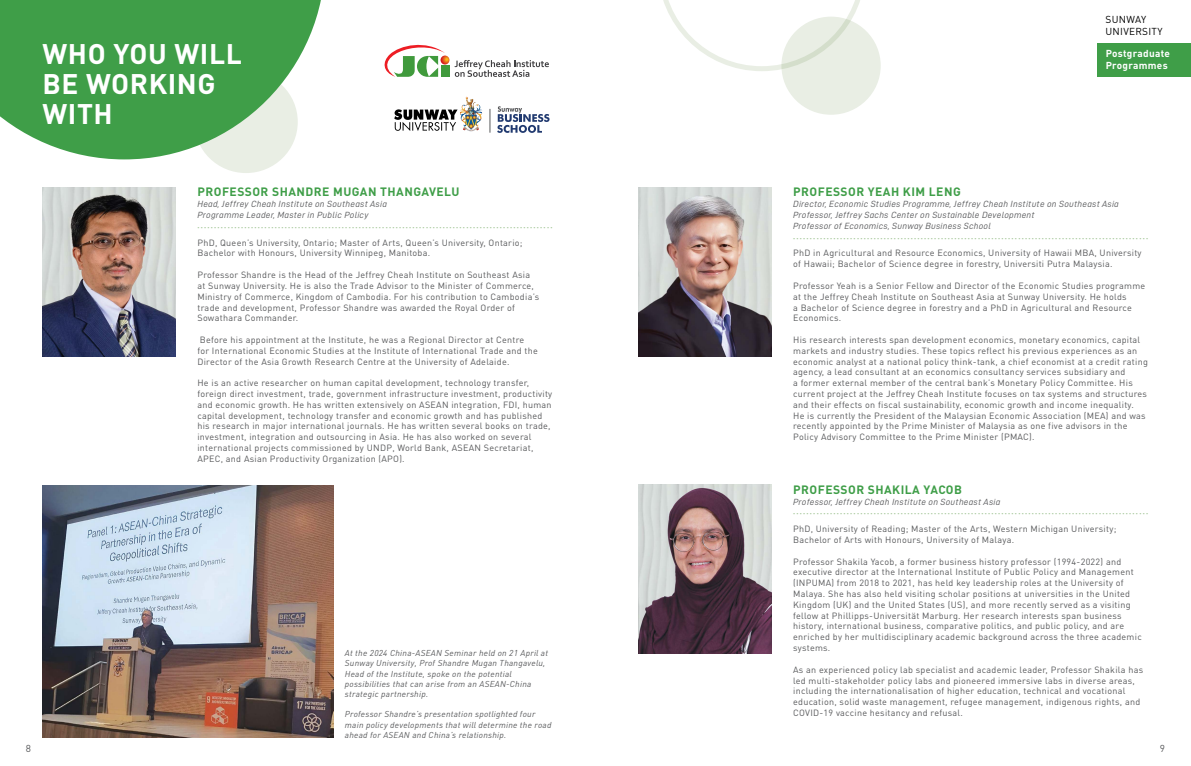
<style>
.page{position:relative;width:1191px;height:766px;background:#fff}
.page>*{position:absolute;margin:0;border:0;box-sizing:border-box;transform-origin:0 0}
.t1{font:700 28px/30px "DIN Pro";letter-spacing:.02em;color:#fff}
.t2{font:700 12px "DIN Pro";letter-spacing:.04em;color:#3f9e48}
.t3{font:700 10px/12px "DIN Pro";letter-spacing:.03em;color:#fff}
.t4{font:10px/12px "DIN Pro";letter-spacing:.03em;color:#000}
.t5{font:10px "DIN Pro";color:#58595b}
.t6{font:9px/10.8px "DIN Pro";letter-spacing:.03em;color:#58595b}
.t7{font:9px/10.8px "D DIN Italic";letter-spacing:.03em;color:#58595b}
.t8{font:italic 8.5px/10.2px "DIN Pro";letter-spacing:.03em;color:#58595b}
.t9{font:4px "DIN Pro";color:#a2c596}
</style>
<div class="page">
<div style="left:194px;top:71px;width:104px;height:102px;background:#e9eee4;border-radius:50%"></div>
<svg style="left:0;top:0;width:321px;height:159px;fill:#3f9e48"></svg>
<img style="left:43px;top:187px;width:133px;height:169px">
<img style="left:43px;top:485px;width:290px;height:252px">
<svg style="left:384px;top:44px;width:165px;height:33px"></svg>
<svg style="left:497px;top:106px;width:52px;height:27px"></svg>
<svg style="left:490px;top:109px;width:1px;height:24px"></svg>
<svg style="left:394px;top:109px;width:63px;height:22px"></svg>
<img style="left:460px;top:97px;width:9px;height:26px">
<div style="left:1097px;top:43px;width:94px;height:34px;background:#3f9e48"></div>
<div style="left:781px;top:17px;width:99px;height:98px;background:#e9eee4;border-radius:50%"></div>
<svg style="left:663px;top:0;width:202px;height:71px"></svg>
<img style="left:638px;top:187px;width:133px;height:169px">
<img style="left:638px;top:484px;width:133px;height:169px">
<h1 class="t1" style="left:43px;top:38px;width:183px">WHO YOU WILL<br>BE WORKING<br>WITH</h1>
<h2 class="t2" style="left:197px;top:184px;width:41px">PROFESSOR</h2>
<h2 class="t2" style="left:272px;top:184px;width:17px">SHANDRE</h2>
<h2 class="t2" style="left:333px;top:184px;width:20px">MUGAN</h2>
<h2 class="t2" style="left:380px;top:184px;width:17px">THANGAVE</h2>
<h2 class="t2" style="left:444px;top:184px;width:15px">LU</h2>
<p class="t7" style="left:197px;top:198px;width:191px">Head, Jeffrey Cheah Institute on Southeast Asia<br>Programme Leader, Master in Public Policy</p>
<p class="t9" style="left:197px;top:224px;width:356px">••••••••••••••••••••••••••••••••••••••••••••••••••••••••••••••••••••••••••••••••••••••••••••••••••••••••••</p>
<p class="t6" style="left:197px;top:236px;width:327px">PhD, Queen’s University, Ontario; Master of Arts, Queen’s University, Ontario;<br>Bachelor with Honours, University Winnipeg, Manitoba.</p>
<p class="t6" style="left:197px;top:269px;width:343px">Professor Shandre is the Head of the Jeffrey Cheah Institute on Southeast Asia at Sunway University. He is also the Trade Advisor to the Minister of Commerce, Ministry of Commerce, Kingdom of Cambodia. For his contribution to Cambodia’s trade and development, Professor Shandre was awarded the Royal Order of Sowathara Commander.</p>
<p class="t6" style="left:197px;top:334px;width:342px">Before his appointment at the Institute, he was a Regional Director at Centre<br>for International Economic Studies at the Institute of International Trade and the<br>Director of the Asia Growth Research Centre at the University of Adelaide.</p>
<p class="t6" style="left:197px;top:377px;width:356px">He is an active researcher on human capital development, technology transfer, foreign direct investment, trade, government infrastructure investment, productivity and economic growth. He has written extensively on ASEAN integration, FDI, human capital development, technology transfer and economic growth and has published his research in major international journals. He has written several books on trade, investment, integration and outsourcing in Asia. He has also worked on several international projects commissioned by UNDP, World Bank, ASEAN Secretariat, APEC, and Asian Productivity Organization (APO).</p>
<p class="t8" style="left:345px;top:647px;width:205px">At the 2024 China-ASEAN Seminar held on 21 April at Sunway University, Prof Shandre Mugan Thangavelu, Head of the Institute, spoke on the potential possibilities that can arise from an ASEAN-China strategic partnership.</p>
<p class="t8" style="left:345px;top:709px;width:208px">Professor Shandre’s presentation spotlighted four main policy developments that will determine the road ahead for ASEAN and China’s relationship.</p>
<p class="t4" style="left:1105px;top:13px;width:59px">SUNWAY<br>UNIVERSITY</p>
<p class="t3" style="left:1105px;top:47px;width:66px">POSTGRADUATE<br>PROGRAMMES</p>
<h2 class="t2" style="left:793px;top:184px;width:41px">PROFESSOR</h2>
<h2 class="t2" style="left:868px;top:184px;width:16px">YEAH</h2>
<h2 class="t2" style="left:903px;top:184px;width:35px">KIM LENG</h2>
<p class="t7" style="left:793px;top:198px;width:327px">Director, Economic Studies Programme, Jeffrey Cheah Institute on Southeast Asia<br>Professor, Jeffrey Sachs Center on Sustainable Development<br>Professor of Economics, Sunway Business School</p>
<p class="t9" style="left:793px;top:235px;width:356px">••••••••••••••••••••••••••••••••••••••••••••••••••••••••••••••••••••••••••••••••••••••••••••••••••••••••••</p>
<p class="t6" style="left:793px;top:247px;width:350px">PhD in Agricultural and Resource Economics, University of Hawaii MBA, University of Hawaii; Bachelor of Science degree in forestry, Universiti Putra Malaysia.</p>
<p class="t6" style="left:793px;top:280px;width:354px">Professor Yeah is a Senior Fellow and Director of the Economic Studies programme at the Jeffrey Cheah Institute on Southeast Asia at Sunway University. He holds<br>a Bachelor of Science degree in forestry and a PhD in Agricultural and Resource Economics.</p>
<p class="t6" style="left:793px;top:334px;width:356px">His research interests span development economics, monetary economics, capital markets and industry studies. These topics reflect his previous experiences as an economic analyst at a national policy think-tank, a chief economist at a credit rating agency, a lead consultant at an economics consultancy services subsidiary and<br>a former external member of the central bank’s Monetary Policy Committee. His current project at the Jeffrey Cheah Institute focuses on tax systems and structures and their effects on fiscal sustainability, economic growth and income inequality.<br>He is currently the President of the Malaysian Economic Association (MEA) and was recently appointed by the Prime Minister of Malaysia as one five advisors in the Policy Advisory Committee to the Prime Minister (PMAC).</p>
<h2 class="t2" style="left:793px;top:481px;width:41px">PROFESSOR</h2>
<h2 class="t2" style="left:868px;top:481px;width:16px">SHAKI</h2>
<h2 class="t2" style="left:905px;top:481px;width:35px">LA YACOB</h2>
<p class="t7" style="left:793px;top:495px;width:209px">Professor, Jeffrey Cheah Institute on Southeast Asia</p>
<p class="t9" style="left:793px;top:511px;width:356px">••••••••••••••••••••••••••••••••••••••••••••••••••••••••••••••••••••••••••••••••••••••••••••••••••••••••••</p>
<p class="t6" style="left:793px;top:523px;width:325px">PhD, University of Reading; Master of the Arts, Western Michigan University;<br>Bachelor of Arts with Honours, University of Malaya.</p>
<p class="t6" style="left:793px;top:555px;width:350px">Professor Shakila Yacob, a former business history professor (1994-2022) and executive director at the International Institute of Public Policy and Management (INPUMA) from 2018 to 2021, has held key leadership roles at the University of Malaya. She has also held visiting scholar positions at universities in the United Kingdom (UK) and the United States (US), and more recently served as a visiting fellow at Phillipps-Universität Marburg. Her research interests span business history, international business, comparative politics, and public policy, and are enriched by her multidisciplinary academic background across the three academic systems.</p>
<p class="t6" style="left:793px;top:663px;width:351px">As an experienced policy lab specialist and academic leader, Professor Shakila has led multi-stakeholder policy labs and pioneered immersive labs in diverse areas, including the internationalisation of higher education, technical and vocational education, solid waste management, refugee management, indigenous rights, and COVID-19 vaccine hesitancy and refusal.</p>
<p class="t5" style="left:26px;top:741px;width:7px">8</p>
<p class="t5" style="left:1159px;top:741px;width:7px">9</p>
</div>
